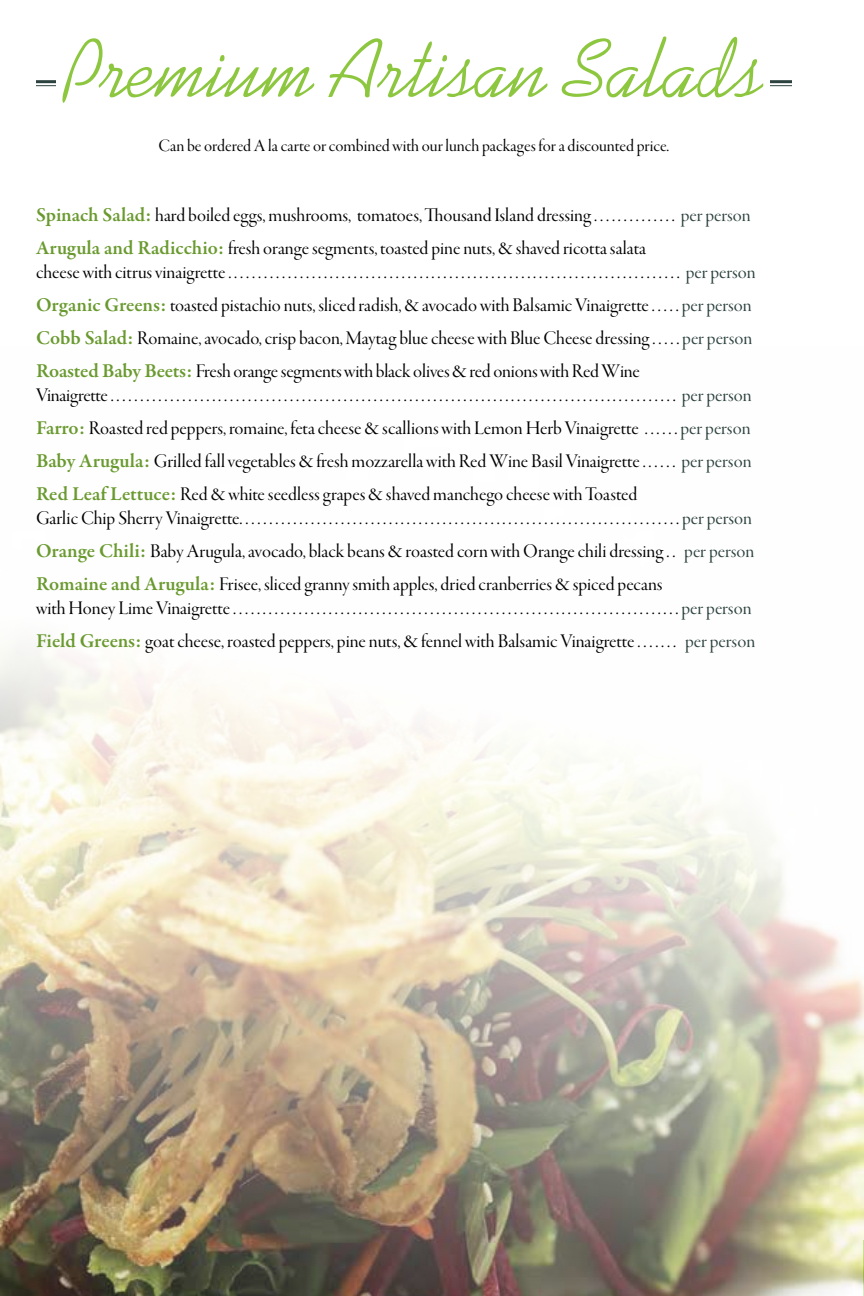
<style>
.page{position:relative;width:864px;height:1296px;background:#fff}
.page>*{position:absolute;margin:0;border:0;box-sizing:border-box;transform-origin:0 0}
.t1{font:84px "Swenson";color:#8dc63f}
.t2{font:20px/33px "Garamond Premr Pro Disp";color:#000}
.t3{font:18px "Garamond Premr Pro Disp";color:#000}
.s1{font-family:"Garamond Premr Pro";font-weight:600;color:#6a9a2f}
.s2{color:#2c423e}
</style>
<div class="page">
<img style="left:0;top:647px;width:864px;height:649px">
<hr style="left:36px;top:80px;width:20px;height:3px;background:#2c423e">
<svg style="left:36px;top:85px;width:20px;height:1px"></svg>
<hr style="left:770px;top:80px;width:22px;height:3px;background:#2c423e">
<svg style="left:770px;top:85px;width:22px;height:1px"></svg>
<h1 class="t1" style="left:66px;top:21px;width:699px">Premium Artisan Salads</h1>
<p class="t3" style="left:159px;top:136px;width:512px">Can be ordered A la carte or combined with our lunch packages for a discounted price.</p>
<p class="t2" style="left:36px;top:199px;width:716px"><span class="s1">Spinach Salad:</span> hard boiled eggs, mushrooms, tomatoes, Thousand Island dressing . . . . . . . . . . . . . . <span class="s2">per person<br></span><span class="s1">Arugula and Radicchio:</span> fresh orange segments, toasted pine nuts, &amp; shaved ricotta salata</p>
<p class="t2" style="left:36px;top:256px;width:721px">cheese with citrus vinaigrette . . . . . . . . . . . . . . . . . . . . . . . . . . . . . . . . . . . . . . . . . . . . . . . . . . . . . . . . . . . . . . . . . . . . . . . . . . . . <span class="s2">per person </span><span class="s1">Organic Greens:</span> toasted pistachio nuts, sliced radish, &amp; avocado with Balsamic Vinaigrette . . . . . <span class="s2">per person </span><span class="s1">Cobb Salad:</span> Romaine, avocado, crisp bacon, Maytag blue cheese with Blue Cheese dressing . . . . . <span class="s2">per person </span><span class="s1">Roasted Baby Beets:</span> Fresh orange segments with black olives &amp; red onions with Red Wine</p>
<p class="t2" style="left:36px;top:379px;width:717px;text-align:justify">Vinaigrette . . . . . . . . . . . . . . . . . . . . . . . . . . . . . . . . . . . . . . . . . . . . . . . . . . . . . . . . . . . . . . . . . . . . . . . . . . . . . . . . . . . . . . . . . . . . . . . <span class="s2">per person </span><span class="s1">Farro:</span> Roasted red peppers, romaine, feta cheese &amp; scallions with Lemon Herb Vinaigrette . . . . . . <span class="s2">per person </span><span class="s1">Baby Arugula:</span> Grilled fall vegetables &amp; fresh mozzarella with Red Wine Basil Vinaigrette . . . . . . <span class="s2">per person </span><span class="s1">Red Leaf Lettuce:</span> Red &amp; white seedless grapes &amp; shaved manchego cheese with Toasted</p>
<p class="t2" style="left:36px;top:502px;width:720px;text-align:justify">Garlic Chip Sherry Vinaigrette. . . . . . . . . . . . . . . . . . . . . . . . . . . . . . . . . . . . . . . . . . . . . . . . . . . . . . . . . . . . . . . . . . . . . . . . . . <span class="s2">per person </span><span class="s1">Orange Chili:</span> Baby Arugula, avocado, black beans &amp; roasted corn with Orange chili dressing . . <span class="s2">per person </span><span class="s1">Romaine and Arugula:</span> Frisee, sliced granny smith apples, dried cranberries &amp; spiced pecans</p>
<p class="t2" style="left:36px;top:592px;width:721px">with Honey Lime Vinaigrette . . . . . . . . . . . . . . . . . . . . . . . . . . . . . . . . . . . . . . . . . . . . . . . . . . . . . . . . . . . . . . . . . . . . . . . . . . . <span class="s2">per person<br></span><span class="s1">Field Greens:</span> goat cheese, roasted peppers, pine nuts, &amp; fennel with Balsamic Vinaigrette . . . . . . . <span class="s2">per person</span></p>
</div>
